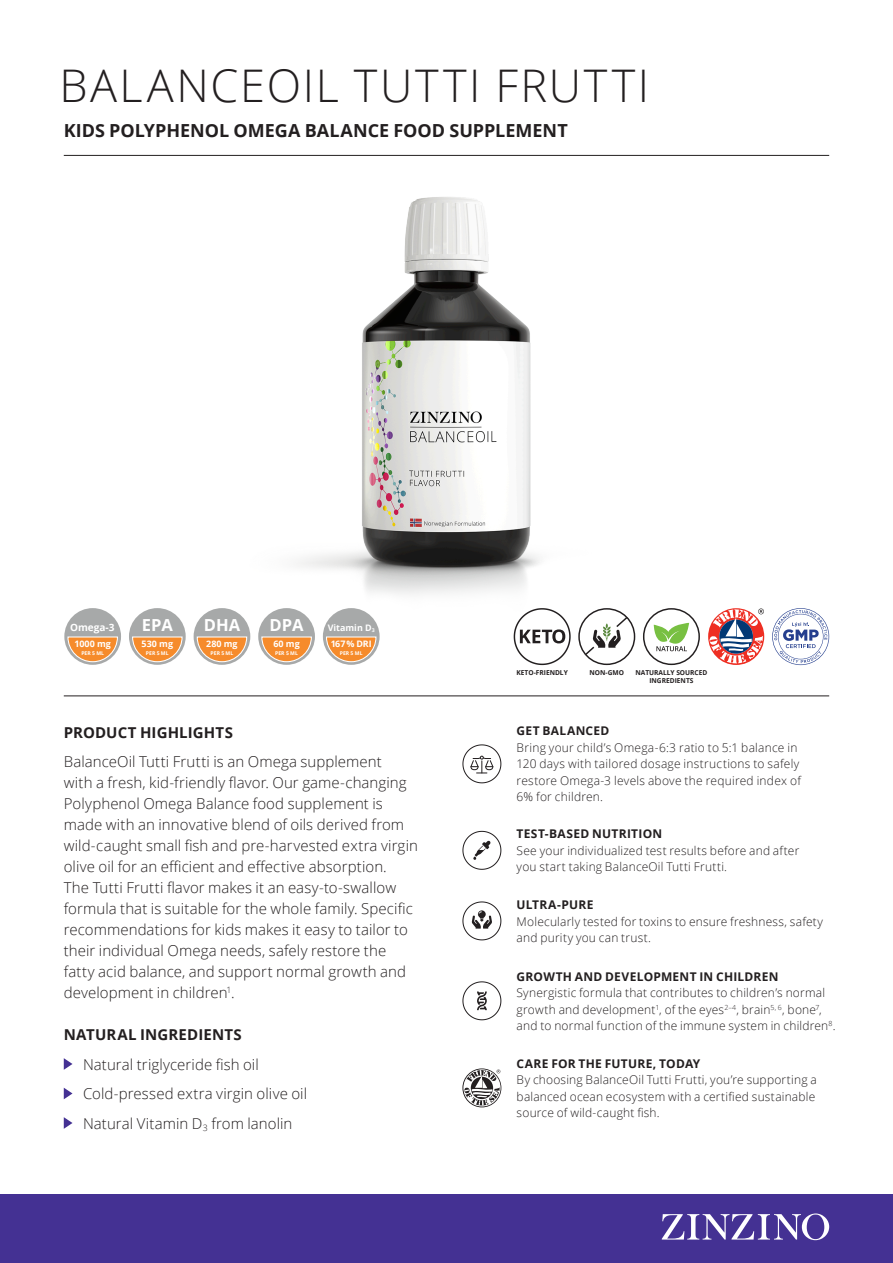
<style>
.page{position:relative;width:893px;height:1263px;background:#fff}
.page>*{position:absolute;margin:0;border:0;box-sizing:border-box;transform-origin:0 0}
.Heading_30_35{font:300 45px "Open Sans";letter-spacing:.055em;color:#231f20}
.Sub-heading_12_14{font:700 18px "Open Sans";color:#231f20}
.t1{font:700 16.65px "Open Sans";color:#fff}
.Preamble_10_14{font:300 15px/21px "Open Sans";letter-spacing:.005em;color:#231f20}
.Bullet_points_10_14{font:300 15px "Open Sans";letter-spacing:.005em;color:#231f20}
.Preamble_10_14-2{font:700 15px "Open Sans";letter-spacing:.01em;color:#231f20}
.Body_8_11{font:300 12px/16.5px "Open Sans";letter-spacing:.015em;color:#231f20}
.Body_8_11-2{font:700 12px "Open Sans";letter-spacing:.025em;color:#231f20}
.t2{font:700 10.05px "Open Sans";color:#fff}
.t3{font:700 8.85px "Open Sans";color:#fff}
.t4{font:700 6.75px/8.1px "Open Sans";color:#231f20;text-align:center}
.t5{font:700 5.1px "Open Sans";color:#fff}
.s1{font-size:5.25px}
</style>
<div class="page">
<div style="left:0;top:1194px;width:893px;height:69px;background:#443193"></div>
<svg style="left:662px;top:1213px;width:167px;height:27px"></svg>
<hr style="left:64px;top:696px;width:765px;height:1px;background:#231f20">
<svg style="left:462px;top:744px;width:39px;height:39px"></svg>
<svg style="left:462px;top:831px;width:39px;height:39px"></svg>
<svg style="left:462px;top:901px;width:39px;height:39px"></svg>
<svg style="left:462px;top:981px;width:39px;height:39px"></svg>
<svg style="left:462px;top:1068px;width:39px;height:39px"></svg>
<svg style="left:463px;top:1069px;width:38px;height:37px"></svg>
<img style="left:216px;top:197px;width:461px;height:425px">
<div style="left:64px;top:608px;width:57px;height:57px;background:#a7a9a9;border-radius:50%"></div>
<svg style="left:67px;top:636px;width:51px;height:27px"></svg>
<div style="left:129px;top:608px;width:57px;height:57px;background:#a7a9a9;border-radius:50%"></div>
<svg style="left:132px;top:636px;width:51px;height:27px"></svg>
<div style="left:194px;top:608px;width:56px;height:57px;background:#a7a9a9;border-radius:50%"></div>
<svg style="left:196px;top:636px;width:52px;height:27px"></svg>
<div style="left:258px;top:608px;width:57px;height:57px;background:#a7a9a9;border-radius:50%"></div>
<svg style="left:261px;top:636px;width:51px;height:27px"></svg>
<div style="left:323px;top:608px;width:57px;height:57px;background:#a7a9a9;border-radius:50%"></div>
<svg style="left:325px;top:636px;width:52px;height:27px"></svg>
<svg style="left:708px;top:608px;width:57px;height:57px"></svg>
<svg style="left:772px;top:608px;width:57px;height:57px"></svg>
<div style="left:578px;top:608px;width:57px;height:57px;border:1px solid #231f20;border-radius:50%"></div>
<svg style="left:584px;top:615px;width:45px;height:42px"></svg>
<div style="left:643px;top:608px;width:57px;height:57px;border:1px solid #231f20;border-radius:50%"></div>
<svg style="left:654px;top:623px;width:35px;height:28px"></svg>
<svg style="left:514px;top:608px;width:57px;height:57px"></svg>
<hr style="left:64px;top:155px;width:765px;height:1px;background:#231f20">
<svg style="left:64px;top:1058px;width:9px;height:12px"></svg>
<svg style="left:64px;top:1088px;width:9px;height:11px"></svg>
<svg style="left:64px;top:1117px;width:9px;height:12px"></svg>
<p class="Heading_30_35" style="left:60px;top:55px;width:591px">BALANCEOIL TUTTI FRUTTI</p>
<p class="Sub-heading_12_14" style="left:64px;top:118px;width:505px">KIDS POLYPHENOL OMEGA BALANCE FOOD SUPPLEMENT</p>
<p class="t2" style="left:70px;top:621px;width:46px">Omega-3</p>
<p class="t1" style="left:142px;top:614px;width:33px">EPA</p>
<p class="t3" style="left:142px;top:638px;width:33px">530 mg</p>
<p class="t5" style="left:146px;top:649px;width:24px">PER 5 ML</p>
<p class="t3" style="left:74px;top:638px;width:38px">1000 mg</p>
<p class="t5" style="left:81px;top:649px;width:24px">PER 5 ML</p>
<p class="t1" style="left:204px;top:614px;width:38px">DHA</p>
<p class="t3" style="left:206px;top:638px;width:33px">280 mg</p>
<p class="t5" style="left:211px;top:649px;width:24px">PER 5 ML</p>
<p class="t1" style="left:270px;top:614px;width:36px">DPA</p>
<p class="t3" style="left:273px;top:638px;width:28px">60 mg</p>
<p class="t5" style="left:275px;top:649px;width:24px">PER 5 ML</p>
<p class="t3" style="left:328px;top:622px;width:49px">Vitamin D<span class="s1">3</span></p>
<p class="t3" style="left:331px;top:638px;width:43px">167% DRI</p>
<p class="t5" style="left:340px;top:649px;width:24px">PER 5 ML</p>
<p class="Preamble_10_14-2" style="left:64px;top:722px;width:171px">PRODUCT HIGHLIGHTS</p>
<p class="Preamble_10_14" style="left:64px;top:751px;width:356px">BalanceOil Tutti Frutti is an Omega supplement<br>with a fresh, kid-friendly flavor. Our game-changing Polyphenol Omega Balance food supplement is made with an innovative blend of oils derived from wild-caught small fish and pre-harvested extra virgin olive oil for an efficient and effective absorption.<br>The Tutti Frutti flavor makes it an easy-to-swallow formula that is suitable for the whole family. Specific recommendations for kids makes it easy to tailor to their individual Omega needs, safely restore the fatty acid balance, and support normal growth and development in children<sup>1</sup>.</p>
<p class="Preamble_10_14-2" style="left:64px;top:1024px;width:180px">NATURAL INGREDIENTS</p>
<p class="Bullet_points_10_14" style="left:83px;top:1054px;width:177px">Natural triglyceride fish oil</p>
<p class="Bullet_points_10_14" style="left:83px;top:1083px;width:226px">Cold-pressed extra virgin olive oil</p>
<p class="Bullet_points_10_14" style="left:83px;top:1113px;width:211px">Natural Vitamin D<sub>3</sub> from lanolin</p>
<p class="t4" style="left:516px;top:669px;width:53px">KETO-FRIENDLY</p>
<p class="t4" style="left:590px;top:669px;width:36px">NON-GMO</p>
<p class="t4" style="left:635px;top:669px;width:73px">NATURALLY SOURCED<br>INGREDIENTS</p>
<p class="Body_8_11-2" style="left:517px;top:723px;width:94px">GET BALANCED</p>
<p class="Body_8_11" style="left:517px;top:739px;width:286px">Bring your child’s Omega-6:3 ratio to 5:1 balance in 120 days with tailored dosage instructions to safely restore Omega-3 levels above the required index of 6% for children.</p>
<p class="Body_8_11-2" style="left:517px;top:825px;width:147px">TEST-BASED NUTRITION</p>
<p class="Body_8_11" style="left:517px;top:842px;width:284px">See your individualized test results before and after you start taking BalanceOil Tutti Frutti.</p>
<p class="Body_8_11-2" style="left:517px;top:896px;width:78px">ULTRA-PURE</p>
<p class="Body_8_11" style="left:517px;top:912px;width:308px">Molecularly tested for toxins to ensure freshness, safety and purity you can trust.</p>
<p class="Body_8_11-2" style="left:517px;top:968px;width:264px">GROWTH AND DEVELOPMENT IN CHILDREN</p>
<p class="Body_8_11" style="left:517px;top:984px;width:320px">Synergistic formula that contributes to children’s normal growth and development<sup>1</sup>, of the eyes<sup>2–4</sup>, brain<sup>5,</sup> <sup>6</sup>, bone<sup>7</sup>, and to normal function of the immune system in children<sup>8</sup>.</p>
<p class="Body_8_11-2" style="left:517px;top:1055px;width:185px">CARE FOR THE FUTURE, TODAY</p>
<p class="Body_8_11" style="left:517px;top:1071px;width:302px;text-align:justify">By choosing BalanceOil Tutti Frutti, you’re supporting a balanced ocean ecosystem with a certified sustainable source of wild-caught fish.</p>
</div>
